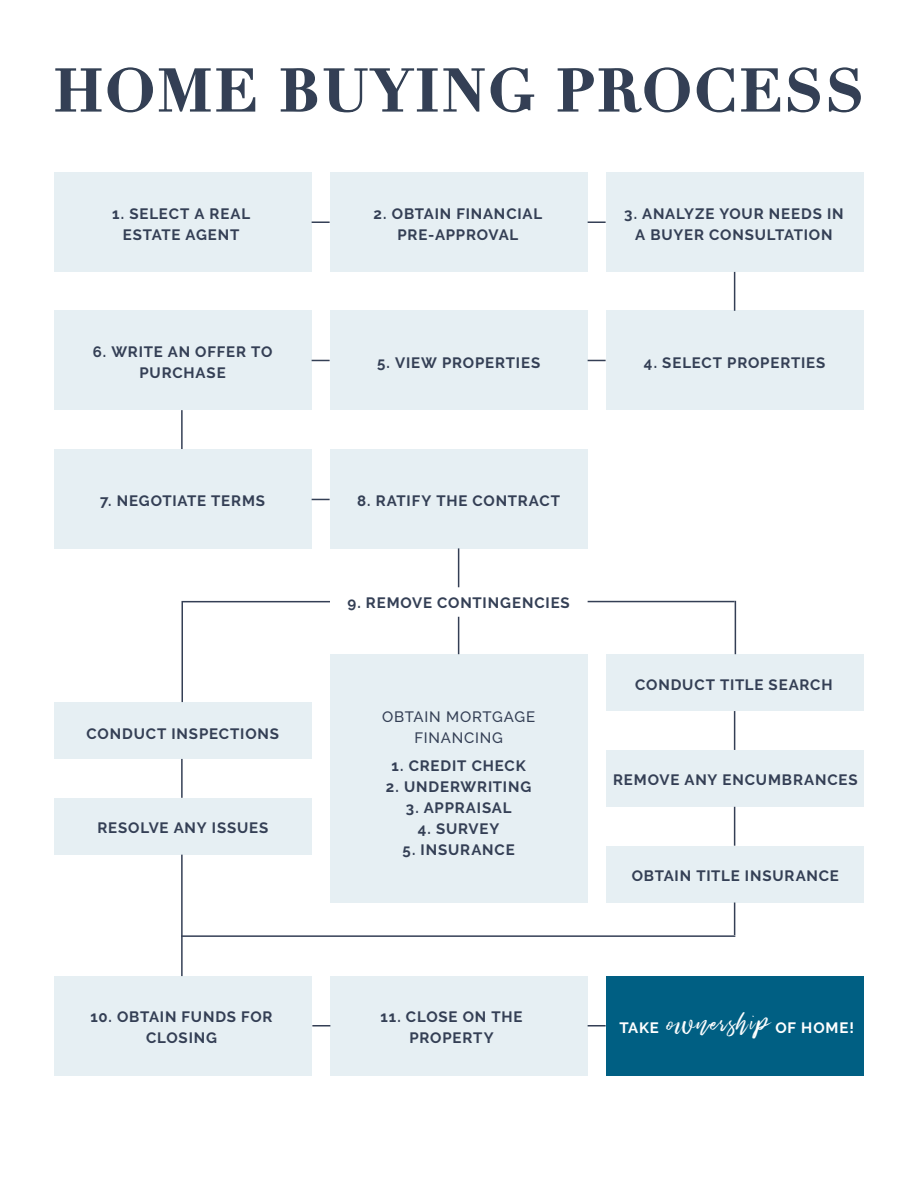
<style>
.page{position:relative;width:918px;height:1188px;background:#fff}
.page>*{position:absolute;margin:0;border:0;box-sizing:border-box;transform-origin:0 0}
.Subheader{font:34.5px "Cursive Script Alt";letter-spacing:.045em;color:#fff}
.Subheader-2{font:700 15px/21px "Raleway";letter-spacing:.055em;color:#343f55;text-align:center}
.Subheader-3{font:500 15px/21px "Raleway";letter-spacing:.055em;color:#343f55;text-align:center}
.Subheader-4{font:700 15px "Raleway";letter-spacing:.06em;color:#fff}
</style>
<div class="page">
<svg style="left:55px;top:67px;width:806px;height:46px"></svg>
<div style="left:54px;top:173px;width:258px;height:99px;background:#e6eff3"></div>
<div style="left:54px;top:311px;width:258px;height:99px;background:#e6eff3"></div>
<div style="left:54px;top:702px;width:258px;height:57px;background:#e6eff3"></div>
<div style="left:606px;top:654px;width:258px;height:57px;background:#e6eff3"></div>
<div style="left:54px;top:798px;width:258px;height:57px;background:#e6eff3"></div>
<div style="left:606px;top:750px;width:258px;height:57px;background:#e6eff3"></div>
<div style="left:606px;top:846px;width:258px;height:57px;background:#e6eff3"></div>
<div style="left:54px;top:449px;width:258px;height:99px;background:#e6eff3"></div>
<div style="left:54px;top:976px;width:258px;height:99px;background:#e6eff3"></div>
<div style="left:330px;top:173px;width:258px;height:99px;background:#e6eff3"></div>
<div style="left:330px;top:311px;width:258px;height:99px;background:#e6eff3"></div>
<div style="left:330px;top:449px;width:258px;height:99px;background:#e6eff3"></div>
<div style="left:330px;top:654px;width:258px;height:249px;background:#e6eff3"></div>
<div style="left:330px;top:976px;width:258px;height:99px;background:#e6eff3"></div>
<div style="left:606px;top:976px;width:258px;height:99px;background:#005f83"></div>
<div style="left:606px;top:173px;width:258px;height:99px;background:#e6eff3"></div>
<div style="left:606px;top:311px;width:258px;height:99px;background:#e6eff3"></div>
<svg style="left:312px;top:221px;width:18px;height:2px"></svg>
<svg style="left:312px;top:360px;width:18px;height:1px"></svg>
<svg style="left:588px;top:221px;width:18px;height:2px"></svg>
<svg style="left:588px;top:360px;width:18px;height:1px"></svg>
<hr style="left:734px;top:272px;width:1px;height:39px;background:#343f55">
<hr style="left:181px;top:410px;width:2px;height:39px;background:#343f55">
<hr style="left:458px;top:548px;width:1px;height:39px;background:#343f55">
<hr style="left:458px;top:617px;width:1px;height:37px;background:#343f55">
<hr style="left:181px;top:759px;width:2px;height:39px;background:#343f55">
<hr style="left:181px;top:855px;width:2px;height:121px;background:#343f55">
<hr style="left:181px;top:935px;width:554px;height:2px;background:#343f55">
<hr style="left:734px;top:903px;width:1px;height:32px;background:#343f55">
<hr style="left:734px;top:711px;width:1px;height:39px;background:#343f55">
<hr style="left:734px;top:807px;width:1px;height:39px;background:#343f55">
<svg style="left:312px;top:499px;width:18px;height:1px"></svg>
<svg style="left:588px;top:1025px;width:18px;height:2px"></svg>
<svg style="left:312px;top:1025px;width:18px;height:2px"></svg>
<hr style="left:182px;top:601px;width:1px;height:101px;background:#343f55">
<hr style="left:183px;top:601px;width:147px;height:1px;background:#343f55">
<hr style="left:735px;top:601px;width:1px;height:53px;background:#343f55">
<hr style="left:588px;top:601px;width:147px;height:1px;background:#343f55">
<p class="Subheader-2" style="left:112px;top:203px;width:139px">1. SELECT A REAL<br>ESTATE AGENT</p>
<p class="Subheader-2" style="left:93px;top:341px;width:181px">6. WRITE AN OFFER TO<br>PURCHASE</p>
<p class="Subheader-2" style="left:100px;top:490px;width:167px">7. NEGOTIATE TERMS</p>
<p class="Subheader-2" style="left:87px;top:723px;width:194px">CONDUCT INSPECTIONS</p>
<p class="Subheader-2" style="left:97px;top:818px;width:172px">RESOLVE ANY ISSUES</p>
<p class="Subheader-2" style="left:91px;top:1007px;width:184px">10. OBTAIN FUNDS FOR<br>CLOSING</p>
<p class="Subheader-2" style="left:374px;top:203px;width:170px">2. OBTAIN FINANCIAL<br>PRE-APPROVAL</p>
<p class="Subheader-2" style="left:377px;top:352px;width:165px">5. VIEW PROPERTIES</p>
<p class="Subheader-2" style="left:624px;top:203px;width:221px">3. ANALYZE YOUR NEEDS IN<br>A BUYER CONSULTATION</p>
<p class="Subheader-2" style="left:644px;top:352px;width:183px">4. SELECT PROPERTIES</p>
<p class="Subheader-2" style="left:357px;top:490px;width:204px">8. RATIFY THE CONTRACT</p>
<p class="Subheader-2" style="left:347px;top:592px;width:224px">9. REMOVE CONTINGENCIES</p>
<p class="Subheader-3" style="left:382px;top:706px;width:155px">OBTAIN MORTGAGE<br>FINANCING</p>
<p class="Subheader-2" style="left:391px;top:755px;width:136px">1. CREDIT CHECK</p>
<p class="Subheader-2" style="left:386px;top:776px;width:147px">2. UNDERWRITING</p>
<p class="Subheader-2" style="left:406px;top:797px;width:107px">3. APPRAISAL</p>
<p class="Subheader-2" style="left:418px;top:818px;width:83px">4. SURVEY</p>
<p class="Subheader-2" style="left:403px;top:839px;width:114px">5. INSURANCE</p>
<p class="Subheader-2" style="left:635px;top:675px;width:199px">CONDUCT TITLE SEARCH</p>
<p class="Subheader-2" style="left:613px;top:769px;width:246px">REMOVE ANY ENCUMBRANCES</p>
<p class="Subheader-2" style="left:632px;top:865px;width:209px">OBTAIN TITLE INSURANCE</p>
<p class="Subheader-2" style="left:381px;top:1007px;width:143px">11. CLOSE ON THE<br>PROPERTY</p>
<p class="Subheader-4" style="left:619px;top:1019px;width:41px">TAKE</p>
<p class="Subheader" style="left:667px;top:999px;width:103px">ownership</p>
<p class="Subheader-4" style="left:775px;top:1019px;width:80px">OF HOME!</p>
</div>
